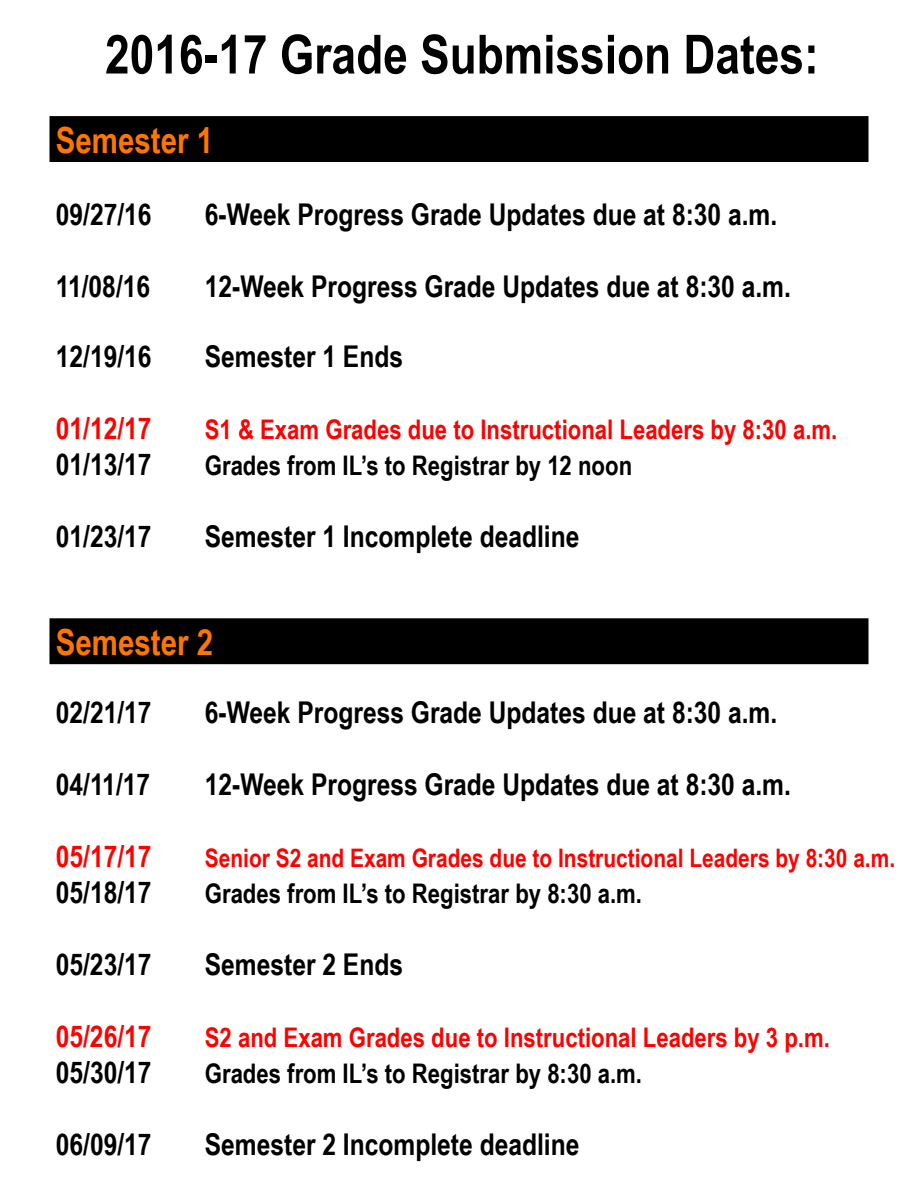
<style>
.page{position:relative;width:918px;height:1188px;background:#fff}
.page>*{position:absolute;margin:0;border:0;box-sizing:border-box;transform-origin:0 0}
.t1{font:700 54px "Arial Narrow";color:#000}
.t2{font:700 36px "Arial Narrow";color:#ff7500}
.t3{font:700 30px "Arial Narrow";color:#000}
.t4{font:700 30px "Arial Narrow";color:#f00}
.t5{font:700 27px "Arial Narrow";color:#000}
.t6{font:700 27px "Arial Narrow";color:#f00}
.t7{font:700 25.5px "Arial Narrow";color:#f00}
</style>
<div class="page">
<div style="left:50px;top:117px;width:818px;height:44px;background:#000"></div>
<div style="left:50px;top:116px;width:818px;height:46px;border:2px solid #000"></div>
<div style="left:50px;top:619px;width:818px;height:44px;background:#000"></div>
<div style="left:50px;top:618px;width:818px;height:46px;border:2px solid #000"></div>
<h1 class="t1" style="left:105px;top:14px;width:715px">2016-17 Grade Submission Dates:</h1>
<p class="t2" style="left:56px;top:113px;width:159px">Semester 1</p>
<p class="t3" style="left:56px;top:191px;width:97px">09/27/16</p>
<p class="t3" style="left:205px;top:191px;width:574px">6-Week Progress Grade Updates due at 8:30 a.m.</p>
<p class="t3" style="left:56px;top:263px;width:96px">11/08/16</p>
<p class="t3" style="left:205px;top:263px;width:588px">12-Week Progress Grade Updates due at 8:30 a.m.</p>
<p class="t3" style="left:56px;top:334px;width:97px">12/19/16</p>
<p class="t3" style="left:205px;top:334px;width:200px">Semester 1 Ends</p>
<p class="t4" style="left:56px;top:406px;width:97px">01/12/17</p>
<p class="t6" style="left:205px;top:409px;width:634px">S1 &amp; Exam Grades due to Instructional Leaders by 8:30 a.m.</p>
<p class="t3" style="left:56px;top:442px;width:97px">01/13/17</p>
<p class="t5" style="left:205px;top:445px;width:429px">Grades from IL’s to Registrar by 12 noon</p>
<p class="t3" style="left:56px;top:514px;width:97px">01/23/17</p>
<p class="t3" style="left:205px;top:514px;width:376px">Semester 1 Incomplete deadline</p>
<p class="t2" style="left:56px;top:615px;width:159px">Semester 2</p>
<p class="t3" style="left:56px;top:690px;width:97px">02/21/17</p>
<p class="t3" style="left:205px;top:690px;width:574px">6-Week Progress Grade Updates due at 8:30 a.m.</p>
<p class="t3" style="left:56px;top:762px;width:96px">04/11/17</p>
<p class="t3" style="left:205px;top:762px;width:588px">12-Week Progress Grade Updates due at 8:30 a.m.</p>
<p class="t4" style="left:56px;top:834px;width:97px">05/17/17</p>
<p class="t7" style="left:205px;top:839px;width:692px">Senior S2 and Exam Grades due to Instructional Leaders by 8:30 a.m.</p>
<p class="t3" style="left:56px;top:870px;width:97px">05/18/17</p>
<p class="t5" style="left:205px;top:873px;width:439px">Grades from IL’s to Registrar by 8:30 a.m.</p>
<p class="t3" style="left:56px;top:942px;width:97px">05/23/17</p>
<p class="t3" style="left:205px;top:942px;width:200px">Semester 2 Ends</p>
<p class="t4" style="left:56px;top:1014px;width:97px">05/26/17</p>
<p class="t6" style="left:205px;top:1017px;width:627px">S2 and Exam Grades due to Instructional Leaders by 3 p.m.</p>
<p class="t3" style="left:56px;top:1050px;width:97px">05/30/17</p>
<p class="t5" style="left:205px;top:1053px;width:439px">Grades from IL’s to Registrar by 8:30 a.m.</p>
<p class="t3" style="left:56px;top:1122px;width:97px">06/09/17</p>
<p class="t3" style="left:205px;top:1122px;width:376px">Semester 2 Incomplete deadline</p>
</div>
